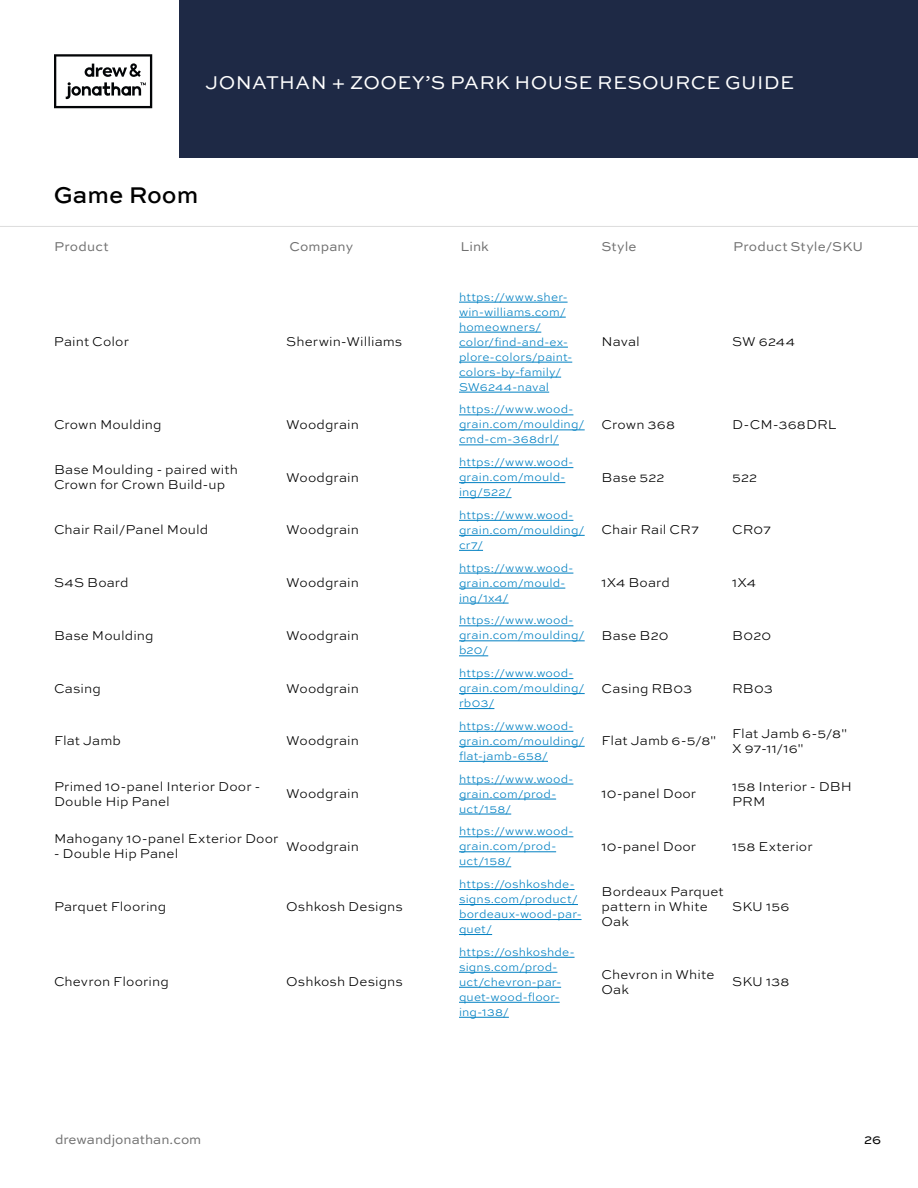
<style>
.page{position:relative;width:918px;height:1188px;background:#fff}
.page>*{position:absolute;margin:0;border:0;box-sizing:border-box;transform-origin:0 0}
.t1{font:500 24px "Sweet Sans";color:#000}
.t2{font:19.5px "Sweet Sans";letter-spacing:.02em;color:#fff}
.t3{font:300 13.5px/15px "Sweet Sans";letter-spacing:.005em;color:#000}
.t4{font:13.5px "Sweet Sans";letter-spacing:.005em;color:#707070}
.t5{font:13.5px "Sweet Sans";color:#000}
.t6{font:300 12px/15px "Sweet Sans";letter-spacing:.01em;color:#0080c2}
</style>
<div class="page">
<div style="left:179px;top:0;width:739px;height:158px;background:#1e2945"></div>
<svg style="left:54px;top:54px;width:98px;height:54px"></svg>
<hr style="left:0;top:226px;width:918px;height:1px;background:#707070">
<hr style="left:459px;top:302px;width:109px;height:1px;background:#0080c2">
<hr style="left:459px;top:317px;width:107px;height:1px;background:#0080c2">
<hr style="left:459px;top:332px;width:82px;height:1px;background:#0080c2">
<hr style="left:459px;top:347px;width:109px;height:1px;background:#0080c2">
<hr style="left:459px;top:362px;width:113px;height:1px;background:#0080c2">
<hr style="left:459px;top:377px;width:102px;height:1px;background:#0080c2">
<hr style="left:459px;top:392px;width:90px;height:1px;background:#0080c2">
<hr style="left:459px;top:415px;width:114px;height:1px;background:#0080c2">
<hr style="left:459px;top:430px;width:126px;height:1px;background:#0080c2">
<hr style="left:459px;top:445px;width:100px;height:1px;background:#0080c2">
<hr style="left:459px;top:467px;width:114px;height:1px;background:#0080c2">
<hr style="left:459px;top:482px;width:106px;height:1px;background:#0080c2">
<hr style="left:459px;top:497px;width:53px;height:1px;background:#0080c2">
<hr style="left:459px;top:520px;width:114px;height:1px;background:#0080c2">
<hr style="left:459px;top:535px;width:126px;height:1px;background:#0080c2">
<svg style="left:459px;top:550px;width:24px;height:1px"></svg>
<hr style="left:459px;top:573px;width:114px;height:1px;background:#0080c2">
<hr style="left:459px;top:588px;width:106px;height:1px;background:#0080c2">
<hr style="left:459px;top:603px;width:50px;height:1px;background:#0080c2">
<hr style="left:459px;top:625px;width:114px;height:1px;background:#0080c2">
<hr style="left:459px;top:640px;width:126px;height:1px;background:#0080c2">
<svg style="left:459px;top:655px;width:29px;height:1px"></svg>
<hr style="left:459px;top:678px;width:114px;height:1px;background:#0080c2">
<hr style="left:459px;top:693px;width:126px;height:1px;background:#0080c2">
<hr style="left:459px;top:708px;width:35px;height:1px;background:#0080c2">
<hr style="left:459px;top:731px;width:114px;height:1px;background:#0080c2">
<hr style="left:459px;top:746px;width:126px;height:1px;background:#0080c2">
<hr style="left:459px;top:761px;width:89px;height:1px;background:#0080c2">
<hr style="left:459px;top:784px;width:114px;height:1px;background:#0080c2">
<hr style="left:459px;top:799px;width:97px;height:1px;background:#0080c2">
<hr style="left:459px;top:814px;width:52px;height:1px;background:#0080c2">
<hr style="left:459px;top:836px;width:114px;height:1px;background:#0080c2">
<hr style="left:459px;top:851px;width:97px;height:1px;background:#0080c2">
<hr style="left:459px;top:866px;width:52px;height:1px;background:#0080c2">
<hr style="left:459px;top:889px;width:116px;height:1px;background:#0080c2">
<hr style="left:459px;top:904px;width:119px;height:1px;background:#0080c2">
<hr style="left:459px;top:919px;width:123px;height:1px;background:#0080c2">
<hr style="left:459px;top:934px;width:33px;height:1px;background:#0080c2">
<hr style="left:459px;top:957px;width:116px;height:1px;background:#0080c2">
<hr style="left:459px;top:972px;width:98px;height:1px;background:#0080c2">
<hr style="left:459px;top:987px;width:102px;height:1px;background:#0080c2">
<hr style="left:459px;top:1002px;width:101px;height:1px;background:#0080c2">
<hr style="left:459px;top:1017px;width:50px;height:1px;background:#0080c2">
<h2 class="t2" style="left:205px;top:71px;width:590px">JONATHAN + ZOOEY’S PARK HOUSE RESOURCE GUIDE</h2>
<h1 class="t1" style="left:54px;top:182px;width:146px">Game Room</h1>
<p class="t4" style="left:54px;top:239px;width:56px">Product</p>
<p class="t4" style="left:289px;top:239px;width:65px">Company</p>
<p class="t4" style="left:460px;top:239px;width:30px">Link</p>
<p class="t4" style="left:601px;top:239px;width:37px">Style</p>
<p class="t4" style="left:733px;top:239px;width:131px">Product Style/SKU</p>
<p class="t3" style="left:54px;top:335px;width:76px">Paint Color</p>
<p class="t3" style="left:286px;top:335px;width:118px">Sherwin-Williams</p>
<p class="t3" style="left:54px;top:417px;width:109px">Crown Moulding</p>
<p class="t3" style="left:286px;top:417px;width:74px">Woodgrain</p>
<p class="t3" style="left:54px;top:463px;width:186px">Base Moulding - paired with<br>Crown for Crown Build-up</p>
<p class="t3" style="left:286px;top:470px;width:74px">Woodgrain</p>
<p class="t3" style="left:54px;top:523px;width:156px">Chair Rail/Panel Mould</p>
<p class="t3" style="left:286px;top:523px;width:74px">Woodgrain</p>
<p class="t3" style="left:54px;top:576px;width:76px">S4S Board</p>
<p class="t3" style="left:286px;top:576px;width:74px">Woodgrain</p>
<p class="t3" style="left:54px;top:628px;width:101px">Base Moulding</p>
<p class="t3" style="left:286px;top:628px;width:74px">Woodgrain</p>
<p class="t3" style="left:54px;top:681px;width:48px">Casing</p>
<p class="t3" style="left:286px;top:681px;width:74px">Woodgrain</p>
<p class="t3" style="left:54px;top:734px;width:69px">Flat Jamb</p>
<p class="t3" style="left:286px;top:734px;width:74px">Woodgrain</p>
<p class="t3" style="left:54px;top:779px;width:208px">Primed 10-panel Interior Door -<br>Double Hip Panel</p>
<p class="t3" style="left:286px;top:787px;width:74px">Woodgrain</p>
<p class="t3" style="left:54px;top:832px;width:226px">Mahogany 10-panel Exterior Door</p>
<p class="t3" style="left:54px;top:847px;width:126px">- Double Hip Panel</p>
<p class="t3" style="left:286px;top:839px;width:74px">Woodgrain</p>
<p class="t3" style="left:54px;top:900px;width:114px">Parquet Flooring</p>
<p class="t3" style="left:286px;top:900px;width:118px">Oshkosh Designs</p>
<p class="t3" style="left:54px;top:975px;width:116px">Chevron Flooring</p>
<p class="t3" style="left:286px;top:975px;width:118px">Oshkosh Designs</p>
<p class="t6" style="left:459px;top:290px;width:115px">https://www.sher&shy;win-williams.com/ homeowners/ color/find-and-ex&shy;plore-colors/paint&shy;colors-by-family/<br>SW6244-naval</p>
<p class="t6" style="left:459px;top:402px;width:127px">https://www.wood&shy;grain.com/moulding/ cmd-cm-368drl/</p>
<p class="t6" style="left:459px;top:455px;width:116px">https://www.wood&shy;grain.com/mould&shy;ing/522/</p>
<p class="t6" style="left:459px;top:508px;width:127px">https://www.wood&shy;grain.com/moulding/ cr7/</p>
<p class="t6" style="left:459px;top:560px;width:116px">https://www.wood&shy;grain.com/mould&shy;ing/1x4/</p>
<p class="t6" style="left:459px;top:613px;width:127px">https://www.wood&shy;grain.com/moulding/ b20/</p>
<p class="t6" style="left:459px;top:666px;width:127px">https://www.wood&shy;grain.com/moulding/ rb03/</p>
<p class="t6" style="left:459px;top:719px;width:127px">https://www.wood&shy;grain.com/moulding/ flat-jamb-658/</p>
<p class="t6" style="left:459px;top:771px;width:116px">https://www.wood&shy;grain.com/prod&shy;uct/158/</p>
<p class="t6" style="left:459px;top:824px;width:116px">https://www.wood&shy;grain.com/prod&shy;uct/158/</p>
<p class="t3" style="left:602px;top:335px;width:40px">Naval</p>
<p class="t3" style="left:732px;top:335px;width:64px">SW 6244</p>
<p class="t3" style="left:602px;top:417px;width:75px">Crown 368</p>
<p class="t3" style="left:732px;top:417px;width:106px">D-CM-368DRL</p>
<p class="t3" style="left:602px;top:470px;width:65px">Base 522</p>
<p class="t3" style="left:732px;top:470px;width:27px">522</p>
<p class="t3" style="left:602px;top:523px;width:99px">Chair Rail CR7</p>
<p class="t3" style="left:732px;top:523px;width:40px">CR07</p>
<p class="t3" style="left:602px;top:576px;width:70px">1X4 Board</p>
<p class="t3" style="left:732px;top:576px;width:25px">1X4</p>
<p class="t3" style="left:602px;top:628px;width:69px">Base B20</p>
<p class="t3" style="left:732px;top:628px;width:40px">B020</p>
<p class="t3" style="left:602px;top:681px;width:92px">Casing RB03</p>
<p class="t3" style="left:732px;top:681px;width:42px">RB03</p>
<p class="t3" style="left:602px;top:734px;width:116px">Flat Jamb 6-5/8"</p>
<p class="t3" style="left:732px;top:726px;width:116px">Flat Jamb 6-5/8"<br>X 97-11/16"</p>
<p class="t3" style="left:602px;top:787px;width:96px">10-panel Door</p>
<p class="t3" style="left:732px;top:779px;width:121px">158 Interior - DBH<br>PRM</p>
<p class="t3" style="left:602px;top:839px;width:96px">10-panel Door</p>
<p class="t3" style="left:732px;top:839px;width:82px">158 Exterior</p>
<p class="t6" style="left:459px;top:877px;width:124px">https://oshkoshde&shy;signs.com/product/ bordeaux-wood-par&shy;quet/</p>
<p class="t3" style="left:602px;top:885px;width:124px">Bordeaux Parquet pattern in White<br>Oak</p>
<p class="t3" style="left:732px;top:900px;width:59px">SKU 156</p>
<p class="t6" style="left:459px;top:945px;width:117px">https://oshkoshde&shy;signs.com/prod&shy;uct/chevron-par&shy;quet-wood-floor&shy;ing-138/</p>
<p class="t3" style="left:602px;top:967px;width:114px">Chevron in White<br>Oak</p>
<p class="t3" style="left:732px;top:975px;width:59px">SKU 138</p>
<p class="t4" style="left:55px;top:1132px;width:148px">drewandjonathan.com</p>
<p class="t5" style="left:864px;top:1132px;width:19px">26</p>
</div>
